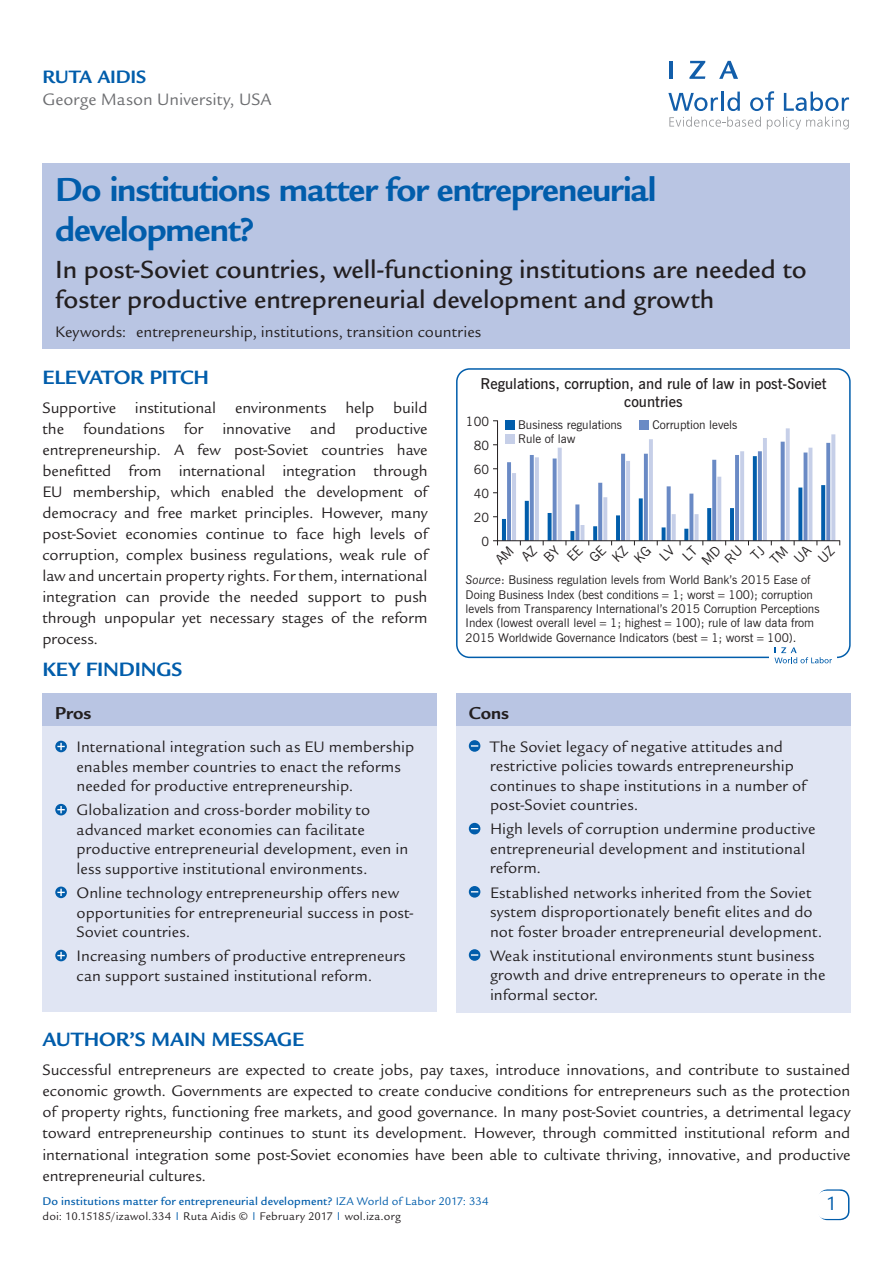
<style>
.page{position:relative;width:893px;height:1263px;background:#fff}
.page>*{position:absolute;margin:0;border:0;box-sizing:border-box;transform-origin:0 0}
.t1{font:700 36px/40.5px "Legacy Sans Std";letter-spacing:-.03em;color:#015dab}
.t2{font:500 27px/30px "Legacy Sans Std";letter-spacing:-.005em;color:#231f20}
.t3{font:700 21px "Legacy Sans Std";letter-spacing:-.005em;color:#015dab}
.t4{font:21px "Legacy Sans Std";color:#015dab}
.t5{font:700 19.5px "Legacy Sans Std";letter-spacing:-.01em;color:#015dab}
.t6{font:700 18.75px "Legacy Sans Std";letter-spacing:-.005em;color:#231f20}
.t7{font:18px "Legacy Sans Std";letter-spacing:.005em;color:#6c6d70}
.t8{font:16.5px/19.5px "Legacy Sans Std";letter-spacing:.005em;color:#231f20}
.t9{font:600 15px/18px "News Gothic BT";color:#231f20;text-align:center}
.t10{font:12.75px/23.9px "News Gothic BT";color:#231f20;text-align:justify}
.t11{font:12px/14.4px "News Gothic BT";color:#231f20}
.t12{font:12px/15px "Legacy Sans Std";letter-spacing:.015em;color:#231f20}
.s1{font-style:italic}
.s2{font-weight:500;color:#015dab}
.s3{color:#015dab}
</style>
<div class="page">
<div style="left:818px;top:1189px;width:31px;height:31px;border:2px solid #015dab;border-radius:9px"></div>
<div style="left:817px;top:1191px;width:30px;height:28px;background:#fff;border-radius:9px"></div>
<svg style="left:668px;top:93px;width:50px;height:18px"></svg>
<hr style="left:721px;top:92px;width:3px;height:19px;background:#125eaa">
<svg style="left:727px;top:92px;width:13px;height:19px"></svg>
<svg style="left:750px;top:91px;width:24px;height:20px"></svg>
<svg style="left:784px;top:92px;width:65px;height:19px"></svg>
<svg style="left:669px;top:117px;width:92px;height:10px"></svg>
<svg style="left:767px;top:117px;width:82px;height:12px"></svg>
<hr style="left:669px;top:61px;width:4px;height:18px;background:#125eaa">
<svg style="left:689px;top:61px;width:16px;height:18px"></svg>
<svg style="left:719px;top:61px;width:19px;height:18px"></svg>
<div style="left:456px;top:695px;width:394px;height:317px;background:#e0e5f3"></div>
<div style="left:43px;top:695px;width:394px;height:317px;background:#e0e5f3"></div>
<div style="left:43px;top:693px;width:394px;height:32px;background:#b9c5e3"></div>
<div style="left:456px;top:693px;width:394px;height:32px;background:#b9c5e3"></div>
<svg style="left:55px;top:741px;width:12px;height:11px"></svg>
<svg style="left:57px;top:743px;width:8px;height:7px"></svg>
<svg style="left:55px;top:804px;width:12px;height:11px"></svg>
<svg style="left:57px;top:806px;width:8px;height:7px"></svg>
<svg style="left:55px;top:886px;width:12px;height:12px"></svg>
<svg style="left:57px;top:889px;width:8px;height:7px"></svg>
<svg style="left:55px;top:950px;width:12px;height:11px"></svg>
<svg style="left:57px;top:952px;width:8px;height:7px"></svg>
<div style="left:469px;top:740px;width:11px;height:12px;background:#015dab;border-radius:50%"></div>
<svg style="left:471px;top:745px;width:7px;height:2px"></svg>
<svg style="left:469px;top:823px;width:11px;height:11px"></svg>
<svg style="left:469px;top:886px;width:11px;height:12px"></svg>
<div style="left:469px;top:949px;width:11px;height:12px;background:#015dab;border-radius:50%"></div>
<svg style="left:471px;top:954px;width:7px;height:2px"></svg>
<div style="left:43px;top:163px;width:807px;height:186px;background:#b9c5e3"></div>
<div style="left:456px;top:368px;width:395px;height:290px;border:2px solid #015dab;border-radius:13px"></div>
<div style="left:769px;top:642px;width:68px;height:27px;background:#fff"></div>
<svg style="left:774px;top:647px;width:58px;height:16px"></svg>
<svg style="left:493px;top:420px;width:347px;height:126px"></svg>
<p class="t5" style="left:43px;top:66px;width:105px">Ruta Aidis</p>
<p class="t7" style="left:43px;top:89px;width:230px">George Mason University, USA</p>
<h1 class="t1" style="left:55px;top:169px;width:603px">Do institutions matter for entrepreneurial development?</h1>
<h2 class="t2" style="left:55px;top:255px;width:753px">In post-Soviet countries, well-functioning institutions are needed to foster productive entrepreneurial development and growth</h2>
<p class="t8" style="left:55px;top:322px;width:428px">Keywords: entrepreneurship, institutions, transition countries</p>
<p class="t3" style="left:43px;top:365px;width:168px">ELEVATOR PITCH</p>
<p class="t8" style="left:43px;top:398px;width:387px;line-height:21px;text-align:justify">Supportive institutional environments help build the foundations for innovative and productive entrepreneurship. A few post-Soviet countries have benefitted from international integration through EU membership, which enabled the development of democracy and free market principles. However, many post-Soviet economies continue to face high levels of corruption, complex business regulations, weak rule of law and uncertain property rights. For them, international integration can provide the needed support to push through unpopular yet necessary stages of the reform process.</p>
<p class="t3" style="left:43px;top:657px;width:140px">KEY FINDI NGS</p>
<p class="t6" style="left:55px;top:703px;width:38px">Pros</p>
<p class="t8" style="left:77px;top:737px;width:339px">International integration such as EU membership enables member countries to enact the reforms needed for productive entrepreneurship.</p>
<p class="t8" style="left:77px;top:801px;width:333px">Globalization and cross-border mobility to advanced market economies can facilitate productive entrepreneurial development, even in less supportive institutional environments.</p>
<p class="t8" style="left:77px;top:883px;width:339px">Online technology entrepreneurship offers new opportunities for entrepreneurial success in post-<br>Soviet countries.</p>
<p class="t8" style="left:77px;top:946px;width:331px">Increasing numbers of productive entrepreneurs can support sustained institutional reform.</p>
<p class="t9" style="left:480px;top:375px;width:347px">Regulations, corruption, and rule of law in post-Soviet countries</p>
<p class="t10" style="left:474px;top:410px;width:17px;text-indent:-8px">100<br>80<br>60<br>40<br>20</p>
<p class="t10" style="left:481px;top:529px;width:9px">0</p>
<p class="t11" style="left:518px;top:418px;width:105px">Business regulations</p>
<p class="t11" style="left:653px;top:418px;width:86px">Corruption levels</p>
<p class="t11" style="left:518px;top:432px;width:59px">Rule of law</p>
<p class="t11" style="left:466px;top:573px;width:355px"><span class="s1">Source</span>: Business regulation levels from World Bank’s 2015 Ease of Doing Business Index (best conditions 1; worst 100); corruption levels from Transparency International’s 2015 Corruption Perceptions Index (lowest overall level 1; highest 100); rule of law data from 2015 Worldwide Governance Indicators (best 1; worst 100).</p>
<p class="t6" style="left:469px;top:702px;width:42px">Cons</p>
<p class="t8" style="left:490px;top:737px;width:318px">The Soviet legacy of negative attitudes and restrictive policies towards entrepreneurship continues to shape institutions in a number of post-Soviet countries.</p>
<p class="t8" style="left:490px;top:820px;width:327px">High levels of corruption undermine productive entrepreneurial development and institutional reform.</p>
<p class="t8" style="left:490px;top:883px;width:334px">Established networks inherited from the Soviet system disproportionately benefit elites and do not foster broader entrepreneurial development.</p>
<p class="t8" style="left:490px;top:946px;width:337px">Weak institutional environments stunt business growth and drive entrepreneurs to operate in the informal sector.</p>
<p class="t3" style="left:43px;top:1027px;width:15px">AUT</p>
<p class="t3" style="left:84px;top:1027px;width:222px">HOR’S MAI N MESSAGE</p>
<p class="t8" style="left:43px;top:1060px;width:809px;line-height:21px;text-align:justify">Successful entrepreneurs are expected to create jobs, pay taxes, introduce innovations, and contribute to sustained economic growth. Governments are expected to create conducive conditions for entrepreneurs such as the protection of property rights, functioning free markets, and good governance. In many post-Soviet countries, a detrimental legacy toward entrepreneurship continues to stunt its development. However, through committed institutional reform and international integration some post-Soviet economies have been able to cultivate thriving, innovative, and productive entrepreneurial cultures.</p>
<p class="t12" style="left:43px;top:1193px;width:448px"><span class="s2">Do institutions matter for entrepreneurial development?</span> <span class="s3">IZA World of Labor 2017: 334 </span>doi: 10.15185/izawol.334 <sup>|</sup> Ruta Aidis © <sup>|</sup> February 2017 <sup>|</sup> wol.iza.org</p>
<p class="t4" style="left:828px;top:1192px;width:13px">1</p>
</div>
